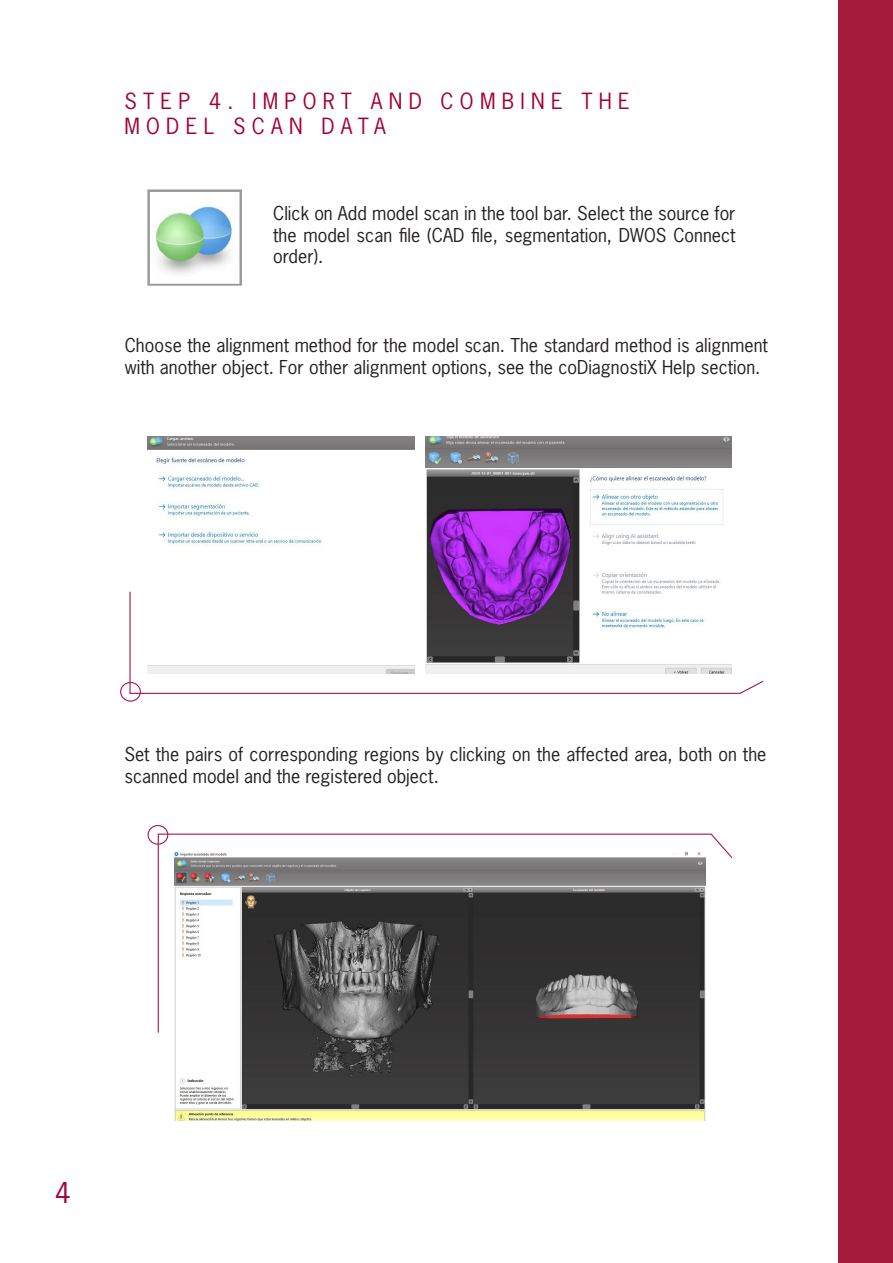
<style>
.page{position:relative;width:893px;height:1263px;background:#fff}
.page>*{position:absolute;margin:0;border:0;box-sizing:border-box;transform-origin:0 0}
.t1{font:27px "News Gothic Std";color:#a40133}
.t2{font:21px/25.2px "News Gothic Std";letter-spacing:.3em;color:#a40133}
.t3{font:18px/21.6px "News Gothic Std";color:#231f20}
</style>
<div class="page">
<div style="left:839px;top:0;width:54px;height:1263px;background:#a41b3c"></div>
<img style="left:148px;top:437px;width:266px;height:110px">
<svg style="left:129px;top:591px;width:635px;height:103px"></svg>
<div style="left:120px;top:682px;width:21px;height:20px;border:1px solid #a81946;border-radius:50%"></div>
<img style="left:147px;top:189px;width:95px;height:97px">
<img style="left:425px;top:437px;width:306px;height:237px">
<img style="left:175px;top:1034px;width:531px;height:86px">
<svg style="left:157px;top:833px;width:576px;height:201px"></svg>
<div style="left:148px;top:825px;width:20px;height:20px;border:1px solid #a81946;border-radius:50%"></div>
<p class="t2" style="left:124px;top:88px;width:507px">STEP 4. IMPORT AND COMBINE THE<br>MODEL SCAN DATA</p>
<p class="t3" style="left:273px;top:202px;width:464px;text-align:justify">Click on Add model scan in the tool bar. Select the source for the model scan file (CAD file, segmentation, DWOS Connect order).</p>
<p class="t3" style="left:125px;top:334px;width:645px">Choose the alignment method for the model scan. The standard method is alignment with another object. For other alignment options, see the coDiagnostiX Help section.</p>
<p class="t3" style="left:124px;top:744px;width:644px">Set the pairs of corresponding regions by clicking on the affected area, both on the scanned model and the registered object.</p>
<p class="t1" style="left:55px;top:1175px;width:17px">4</p>
</div>
